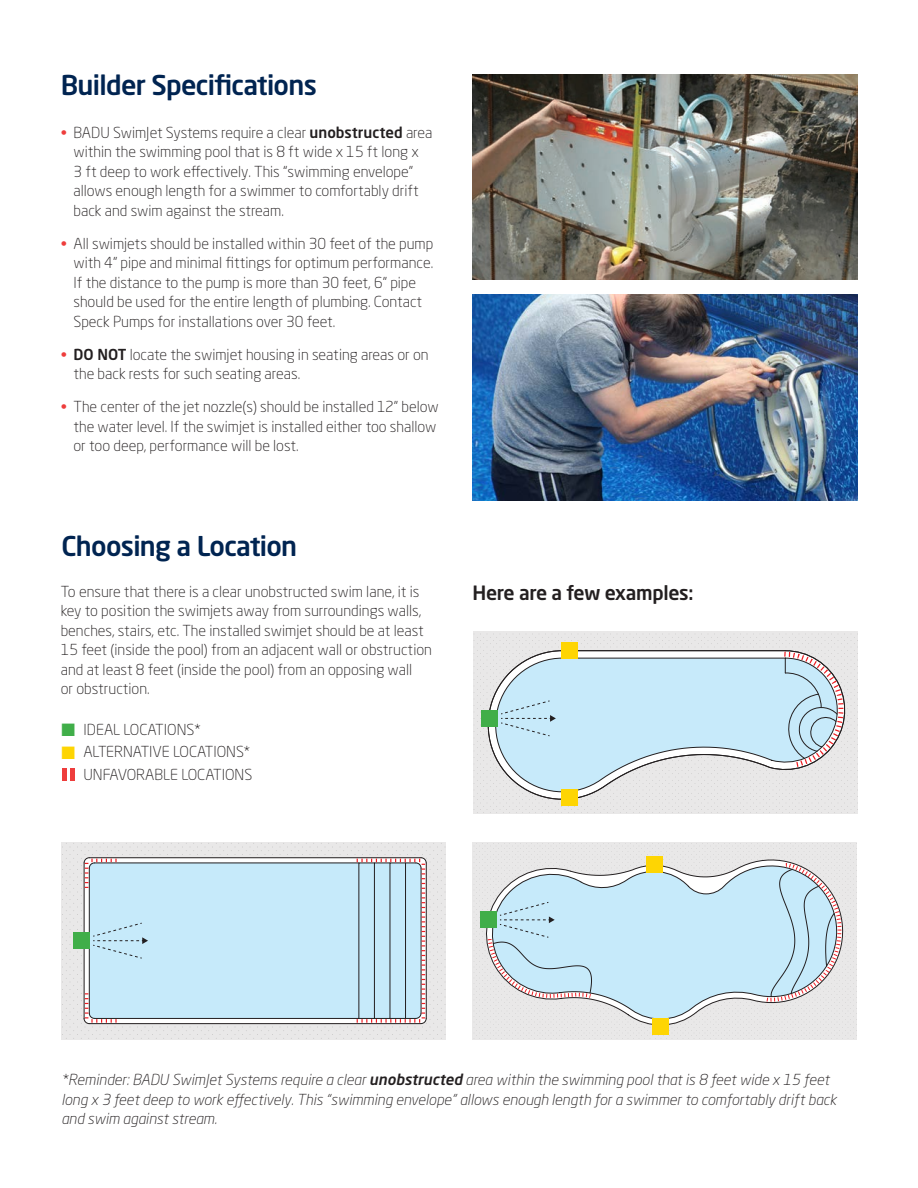
<style>
.page{position:relative;width:918px;height:1188px;background:#fff}
.page>*{position:absolute;margin:0;border:0;box-sizing:border-box;transform-origin:0 0}
.t1{font:500 27px "Neo Sans Std";letter-spacing:-.025em;color:#002451}
.t2{font:500 19.5px "Neo Sans Std";letter-spacing:-.015em;color:#231f20}
.t3{font:300 15px/19.5px "Neo Sans Std";color:#231f20}
.t4{font:italic 300 15px/19.5px "Neo Sans Std";color:#231f20}
.s1{color:#ee3d3c}
.s2{font-weight:500}
.s3{color:#40ae49}
.s4{color:#fed503}
.s5{color:#fff}
</style>
<div class="page">
<img style="left:473px;top:74px;width:384px;height:205px">
<div style="left:473px;top:842px;width:384px;height:197px;background:#e9e8e8"></div>
<svg style="left:487px;top:859px;width:357px;height:164px;fill:#c6eafa"></svg>
<div style="left:481px;top:912px;width:16px;height:16px;background:#40ae49"></div>
<div style="left:653px;top:1018px;width:16px;height:16px;background:#fed503"></div>
<div style="left:646px;top:856px;width:16px;height:17px;background:#fed503"></div>
<svg style="left:762px;top:862px;width:80px;height:140px"></svg>
<svg style="left:486px;top:902px;width:109px;height:110px"></svg>
<div style="left:473px;top:631px;width:385px;height:183px;background:#e9e8e8"></div>
<svg style="left:481px;top:650px;width:367px;height:155px"></svg>
<div style="left:482px;top:710px;width:16px;height:17px;background:#40ae49"></div>
<div style="left:561px;top:790px;width:16px;height:16px;background:#fed503"></div>
<div style="left:561px;top:643px;width:16px;height:16px;background:#fed503"></div>
<svg style="left:501px;top:700px;width:55px;height:36px;background:#bfe0ef"></svg>
<svg style="left:776px;top:651px;width:68px;height:118px"></svg>
<div style="left:61px;top:842px;width:385px;height:197px;background:#e9e8e8"></div>
<svg style="left:84px;top:858px;width:342px;height:166px"></svg>
<hr style="left:89px;top:868px;width:1px;height:145px;background:#231f20">
<div style="left:94px;top:862px;width:263px;height:157px;background:#c6eafa"></div>
<hr style="left:84px;top:863px;width:1px;height:155px;background:#231f20">
<hr style="left:89px;top:1023px;width:332px;height:1px;background:#231f20">
<hr style="left:89px;top:857px;width:332px;height:1px;background:#231f20">
<div style="left:74px;top:933px;width:16px;height:16px;background:#40ae49"></div>
<svg style="left:93px;top:923px;width:55px;height:36px;background:#bee0ef"></svg>
<svg style="left:357px;top:857px;width:70px;height:167px;background:#bcd4e1"></svg>
<svg style="left:83px;top:857px;width:34px;height:33px"></svg>
<svg style="left:83px;top:992px;width:34px;height:33px"></svg>
<hr style="left:62px;top:768px;width:4px;height:13px;background:#ee3d3c">
<div style="left:70px;top:768px;width:5px;height:13px;background:#ee3d3c"></div>
<img style="left:473px;top:295px;width:384px;height:205px">
<h1 class="t1" style="left:61px;top:68px;width:258px">Builder Specifications</h1>
<p class="t3" style="left:73px;top:122px;width:361px;text-indent:-13px"><span class="s1">•</span> BADU SwimJet Systems require a clear <span class="s2">unobstructed</span> area within the swimming pool that is 8 ft wide x 15 ft long x<br>3 ft deep to work effectively. This “swimming envelope” allows enough length for a swimmer to comfortably drift back and swim against the stream.</p>
<p class="t3" style="left:73px;top:233px;width:361px;text-indent:-13px"><span class="s1">•</span> All swimjets should be installed within 30 feet of the pump with 4” pipe and minimal fittings for optimum performance.<br>If the distance to the pump is more than 30 feet, 6” pipe should be used for the entire length of plumbing. Contact Speck Pumps for installations over 30 feet.</p>
<p class="t3" style="left:73px;top:344px;width:357px;text-indent:-13px"><span class="s1">•</span> <span class="s2">DO NOT</span> locate the swimjet housing in seating areas or on the back rests for such seating areas.</p>
<p class="t3" style="left:73px;top:397px;width:367px;text-indent:-13px"><span class="s1">•</span> The center of the jet nozzle(s) should be installed 12” below the water level. If the swimjet is installed either too shallow or too deep, performance will be lost.</p>
<h1 class="t1" style="left:61px;top:529px;width:237px">Choosing a Location</h1>
<p class="t3" style="left:61px;top:581px;width:373px">To ensure that there is a clear unobstructed swim lane, it is key to position the swimjets away from surroundings walls, benches, stairs, etc. The installed swimjet should be at least 15 feet (inside the pool) from an adjacent wall or obstruction and at least 8 feet (inside the pool) from an opposing wall<br>or obstruction.</p>
<p class="t3" style="left:61px;top:720px;width:141px"><span class="s3">■</span> IDEAL LOCATIONS*</p>
<p class="t3" style="left:61px;top:742px;width:190px"><span class="s4">■</span> ALTERNATIVE LOCATIONS*</p>
<p class="t3" style="left:61px;top:765px;width:192px"><span class="s5">■</span> UNFAVORABLE LOCATIONS</p>
<h2 class="t2" style="left:472px;top:581px;width:223px">Here are a few examples:</h2>
<p class="t4" style="left:61px;top:1070px;width:777px">*Reminder: BADU SwimJet Systems require a clear <span class="s2">unobstructed</span> area within the swimming pool that is 8 feet wide x 15 feet long x 3 feet deep to work effectively. This “swimming envelope” allows enough length for a swimmer to comfortably drift back and swim against stream.</p>
</div>
